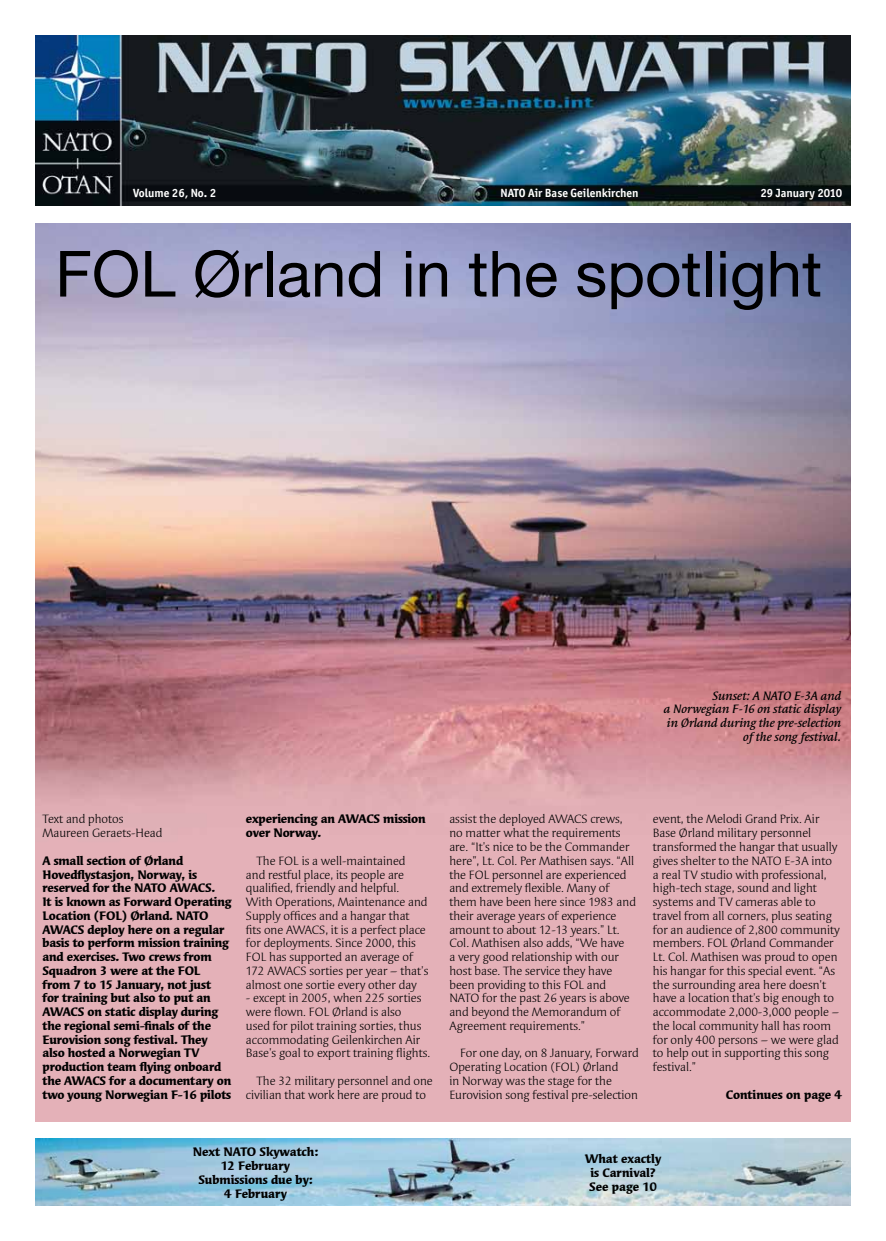
<style>
.page{position:relative;width:886px;height:1241px;background:#fff}
.page>*{position:absolute;margin:0;border:0;box-sizing:border-box;transform-origin:0 0}
.t1{font:63.75px "Helvetica Neue LT";color:#000}
.t2{font:12.5px/13.8px "Syndor ITC";color:#000}
.t3{font:700 12.5px/13.8px "Syndor ITC";letter-spacing:-.01em;color:#000;text-align:center}
.t4{font:italic 500 12.5px/13.8px "Syndor ITC";color:#000;text-align:right}
.t5{font:700 11.88px "Officina San ITC";color:#fff}
</style>
<div class="page">
<img style="left:35px;top:35px;width:816px;height:170px">
<img style="left:35px;top:1138px;width:816px;height:67px">
<img style="left:35px;top:223px;width:816px;height:897px">
<p class="t5" style="left:133px;top:186px;width:85px">Volume 26, No. 2</p>
<p class="t5" style="left:500px;top:186px;width:140px">NATO Air Base Geilenkirchen</p>
<p class="t5" style="left:760px;top:186px;width:83px">29 January 2010</p>
<h1 class="t1" style="left:55px;top:236px;width:768px">FOL Ørland in the spotlight</h1>
<p class="t4" style="left:664px;top:688px;width:179px">Sunset: A NATO E-3A and<br>a Norwegian F-16 on static display in Ørland during the pre-selection of the song festival.</p>
<p class="t2" style="left:43px;top:812px;width:121px">Text and photos<br>Maureen Geraets-Head</p>
<p class="t3" style="left:43px;top:853px;width:191px;text-align:left">A small section of Ørland<br>Hovedflystasjon, Norway, is reserved for the NATO AWACS.<br>It is known as Forward Operating<br>Location (FOL) Ørland. NATO<br>AWACS deploy here on a regular basis to perform mission training and exercises. Two crews from<br>Squadron 3 were at the FOL<br>from 7 to 15 January, not just<br>for training but also to put an<br>AWACS on static display during the regional semi-finals of the<br>Eurovision song festival. They also hosted a Norwegian TV production team flying onboard the AWACS for a documentary on two young Norwegian F-16 pilots</p>
<p class="t3" style="left:246px;top:812px;width:181px;text-align:left">experiencing an AWACS mission over Norway.</p>
<p class="t2" style="left:246px;top:853px;width:184px;text-indent:11px">The FOL is a well-maintained<br>and restful place, its people are qualified, friendly and helpful.<br>With Operations, Maintenance and<br>Supply offices and a hangar that<br>fits one AWACS, it is a perfect place for deployments. Since 2000, this<br>FOL has supported an average of<br>172 AWACS sorties per year – that’s almost one sortie every other day</p>
<p class="t2" style="left:246px;top:991px;width:186px">- except in 2005, when 225 sorties were flown. FOL Ørland is also<br>used for pilot training sorties, thus accommodating Geilenkirchen Air Base’s goal to export training flights.</p>
<p class="t2" style="left:246px;top:1073px;width:188px;text-indent:11px">The 32 military personnel and one civilian that work here are proud to</p>
<p class="t2" style="left:449px;top:812px;width:188px">assist the deployed AWACS crews, no matter what the requirements are. “It’s nice to be the Commander here”, Lt. Col. Per Mathisen says. “All the FOL personnel are experienced and extremely flexible. Many of them have been here since 1983 and their average years of experience amount to about 12-13 years.” Lt.<br>Col. Mathisen also adds, “We have<br>a very good relationship with our host base. The service they have been providing to this FOL and<br>NATO for the past 26 years is above and beyond the Memorandum of<br>Agreement requirements.”</p>
<p class="t2" style="left:449px;top:1046px;width:191px;text-indent:11px">For one day, on 8 January, Forward Operating Location (FOL) Ørland<br>in Norway was the stage for the Eurovision song festival pre-selection</p>
<p class="t2" style="left:653px;top:812px;width:188px">event, the Melodi Grand Prix. Air<br>Base Ørland military personnel transformed the hangar that usually gives shelter to the NATO E-3A into a real TV studio with professional, high-tech stage, sound and light systems and TV cameras able to travel from all corners, plus seating for an audience of 2,800 community members. FOL Ørland Commander<br>Lt. Col. Mathisen was proud to open his hangar for this special event. “As the surrounding area here doesn’t have a location that’s big enough to accommodate 2,000-3,000 people – the local community hall has room for only 400 persons – we were glad to help out in supporting this song festival.”</p>
<p class="t3" style="left:726px;top:1087px;width:118px">Continues on page 4</p>
<p class="t3" style="left:193px;top:1144px;width:127px">Next NATO Skywatch:<br>12 February<br>Submissions due by:<br>4 February</p>
<p class="t3" style="left:585px;top:1151px;width:77px">What exactly is Carnival?<br>See page 10</p>
</div>
